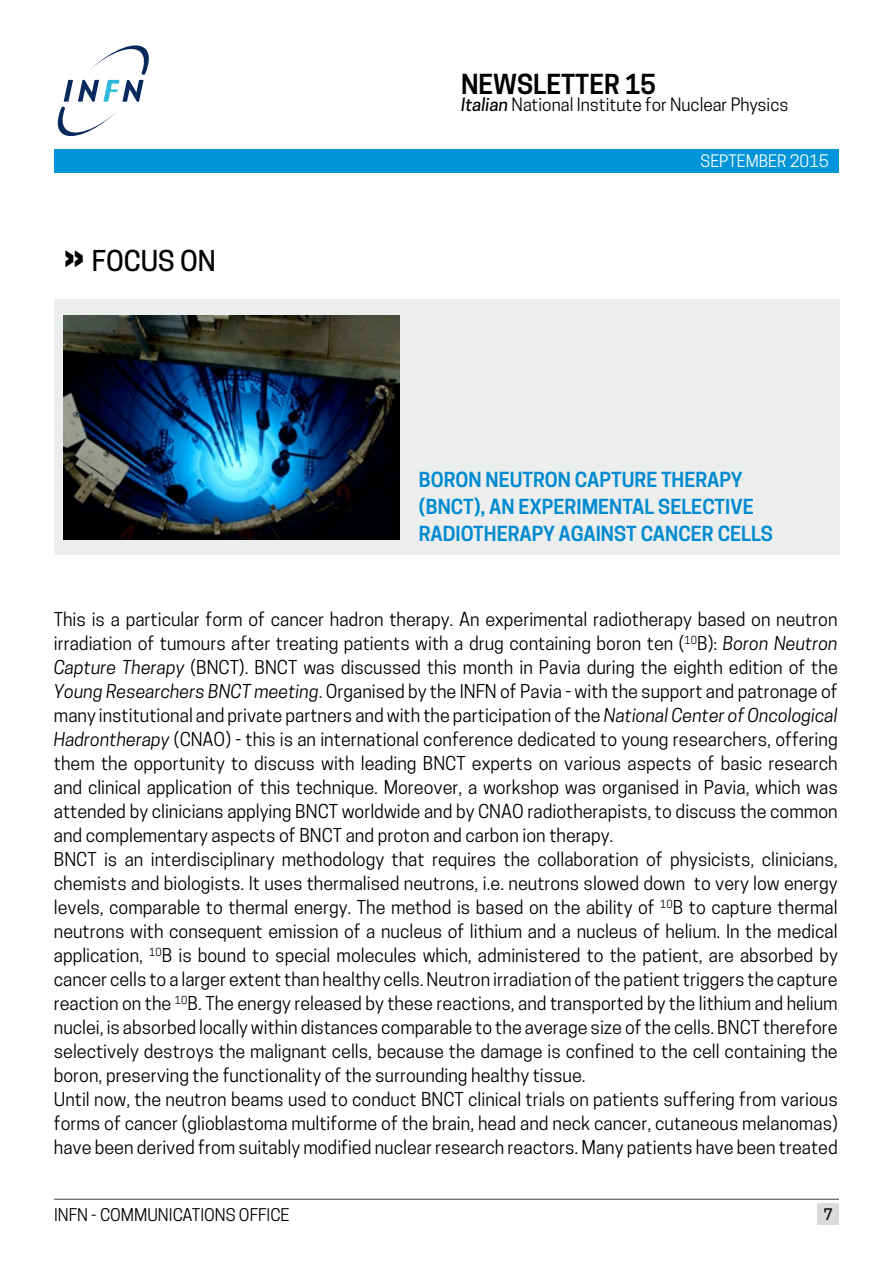
<style>
.page{position:relative;width:893px;height:1263px;background:#fff}
.page>*{position:absolute;margin:0;border:0;box-sizing:border-box;transform-origin:0 0}
.t1{font:500 27px "Cooper Hewitt";color:#000}
.t2{font:600 25.95px "Cooper Hewitt";color:#000}
.t3{font:600 19.5px/27px "Cooper Hewitt";color:#008bd0}
.t4{font:18px/24px "Cooper Hewitt";color:#000}
.t5{font:17.25px "Cooper Hewitt";color:#000}
.t6{font:16.5px "Cooper Hewitt";color:#000}
.t7{font:16.2px "Cooper Hewitt";color:#fff}
.t8{font:500 15px "Cooper Hewitt";color:#000}
.s1{font-weight:500;font-style:italic}
.s2{font-weight:800;font-size:36px}
.s3{font-style:italic}
</style>
<div class="page">
<div style="left:54px;top:300px;width:786px;height:255px;background:#eceded"></div>
<hr style="left:54px;top:1199px;width:785px;height:1px;background:#3e3d40">
<div style="left:818px;top:1203px;width:21px;height:22px;background:#d9dadb"></div>
<img style="left:64px;top:315px;width:336px;height:224px">
<div style="left:54px;top:149px;width:785px;height:23px;background:#0095d8"></div>
<svg style="left:57px;top:45px;width:92px;height:91px"></svg>
<h2 class="t2" style="left:461px;top:69px;width:197px">NEWSLETTER 15</h2>
<p class="t5" style="left:461px;top:95px;width:329px"><span class="s1">Italian</span> National Institute for Nuclear Physics</p>
<h1 class="t1" style="left:64px;top:245px;width:154px"><span class="s2">»</span> FOCUS ON</h1>
<p class="t7" style="left:701px;top:151px;width:130px">SEPTEMBER 2015</p>
<p class="t3" style="left:419px;top:466px;width:356px">BORON NEUTRON CAPTURE THERAPY (BNCT), AN EXPERIMENTAL SELECTIVE<br>RADIOTHERAPY AGAINST CANCER CELLS</p>
<p class="t4" style="left:54px;top:607px;width:785px">This is a particular form of cancer hadron therapy. An experimental radiotherapy based on neutron irradiation of tumours after treating patients with a drug containing boron ten (<sup>10</sup>B): <span class="s3">Boron Neutron Capture Therapy</span> (BNCT). BNCT was discussed this month in Pavia during the eighth edition of the <span class="s3">Young Researchers BNCT meeting</span>. Organised by the INFN of Pavia - with the support and patronage of many institutional and private partners and with the participation of the <span class="s3">National Center of Oncological Hadrontherapy</span> (CNAO) - this is an international conference dedicated to young researchers, offering them the opportunity to discuss with leading BNCT experts on various aspects of basic research and clinical application of this technique. Moreover, a workshop was organised in Pavia, which was attended by clinicians applying BNCT worldwide and by CNAO radiotherapists, to discuss the common and complementary aspects of BNCT and proton and carbon ion therapy.<br>BNCT is an interdisciplinary methodology that requires the collaboration of physicists, clinicians, chemists and biologists. It uses thermalised neutrons, i.e. neutrons slowed down to very low energy levels, comparable to thermal energy. The method is based on the ability of <sup>10</sup>B to capture thermal neutrons with consequent emission of a nucleus of lithium and a nucleus of helium. In the medical application, <sup>10</sup>B is bound to special molecules which, administered to the patient, are absorbed by cancer cells to a larger extent than healthy cells. Neutron irradiation of the patient triggers the capture reaction on the <sup>10</sup>B. The energy released by these reactions, and transported by the lithium and helium nuclei, is absorbed locally within distances comparable to the average size of the cells. BNCT therefore selectively destroys the malignant cells, because the damage is confined to the cell containing the boron, preserving the functionality of the surrounding healthy tissue.<br>Until now, the neutron beams used to conduct BNCT clinical trials on patients suffering from various forms of cancer (glioblastoma multiforme of the brain, head and neck cancer, cutaneous melanomas) have been derived from suitably modified nuclear research reactors. Many patients have been treated</p>
<p class="t6" style="left:54px;top:1205px;width:237px">INFN - COMMUNICATIONS OFFICE</p>
<p class="t8" style="left:824px;top:1205px;width:10px">7</p>
</div>
